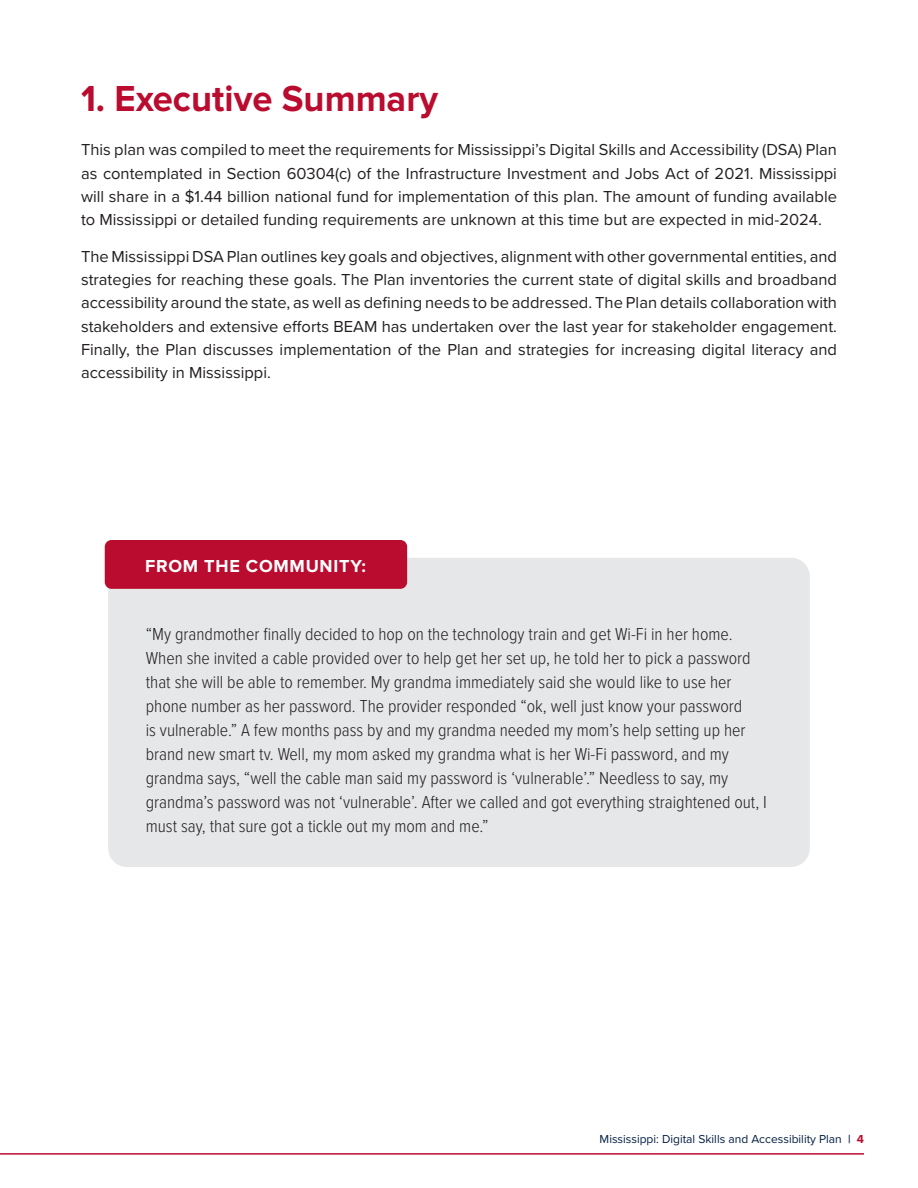
<style>
.page{position:relative;width:918px;height:1188px;background:#fff}
.page>*{position:absolute;margin:0;border:0;box-sizing:border-box;transform-origin:0 0}
.Body{font:700 37.5px "Proxima Nova";color:#ba0c2f}
.t1{font:300 18px/24px "Proxima Nova Cond";color:#231f20}
.t2{font:700 18px "Proxima Nova";letter-spacing:.04em;color:#fff}
.Body-2{font:16.5px/23.2px "Proxima Nova";color:#231f20;text-align:justify}
.t3{font:12px "Proxima Nova";color:#041e42}
.s1{font-weight:600}
.s2{font-weight:700;color:#ba0c2f}
</style>
<div class="page">
<hr style="left:0;top:1153px;width:864px;height:2px;background:#ba0c2f">
<div style="left:107px;top:556px;width:704px;height:312px;background:#e6e7e9;border-radius:20px"></div>
<div style="left:105px;top:555px;width:708px;height:315px;border:3px solid #fff;border-radius:20px"></div>
<div style="left:105px;top:540px;width:302px;height:49px;background:#ba0c2f;border-radius:7px"></div>
<p class="Body" style="left:81px;top:77px;width:359px">1. Executive Summary</p>
<p class="Body-2" style="left:81px;top:138px;width:758px">This plan was compiled to meet the requirements for Mississippi’s Digital Skills and Accessibility (DSA) Plan as contemplated in Section 60304(c) of the Infrastructure Investment and Jobs Act of 2021. Mississippi will share in a $1.44 billion national fund for implementation of this plan. The amount of funding available to Mississippi or detailed funding requirements are unknown at this time but are expected in mid-2024.</p>
<p class="Body-2" style="left:81px;top:244px;width:758px">The Mississippi DSA Plan outlines key goals and objectives, alignment with other governmental entities, and strategies for reaching these goals. The Plan inventories the current state of digital skills and broadband accessibility around the state, as well as defining needs to be addressed. The Plan details collaboration with stakeholders and extensive efforts BEAM has undertaken over the last year for stakeholder engagement.<br>Finally, the Plan discusses implementation of the Plan and strategies for increasing digital literacy and accessibility in Mississippi.</p>
<p class="t2" style="left:145px;top:555px;width:222px">FROM THE COMMUNITY:</p>
<p class="t1" style="left:146px;top:621px;width:623px">“My grandmother finally decided to hop on the technology train and get Wi-Fi in her home.<br>When she invited a cable provided over to help get her set up, he told her to pick a password that she will be able to remember. My grandma immediately said she would like to use her phone number as her password. The provider responded “ok, well just know your password<br>is vulnerable.” A few months pass by and my grandma needed my mom’s help setting up her brand new smart tv. Well, my mom asked my grandma what is her Wi-Fi password, and my grandma says, “well the cable man said my password is ‘vulnerable’.” Needless to say, my grandma’s password was not ‘vulnerable’. After we called and got everything straightened out, I must say, that sure got a tickle out my mom and me.”</p>
<p class="t3" style="left:600px;top:1130px;width:266px">Mississippi: Digital Skills and Accessibility Plan <span class="s1">|</span> <span class="s2">4</span></p>
</div>
